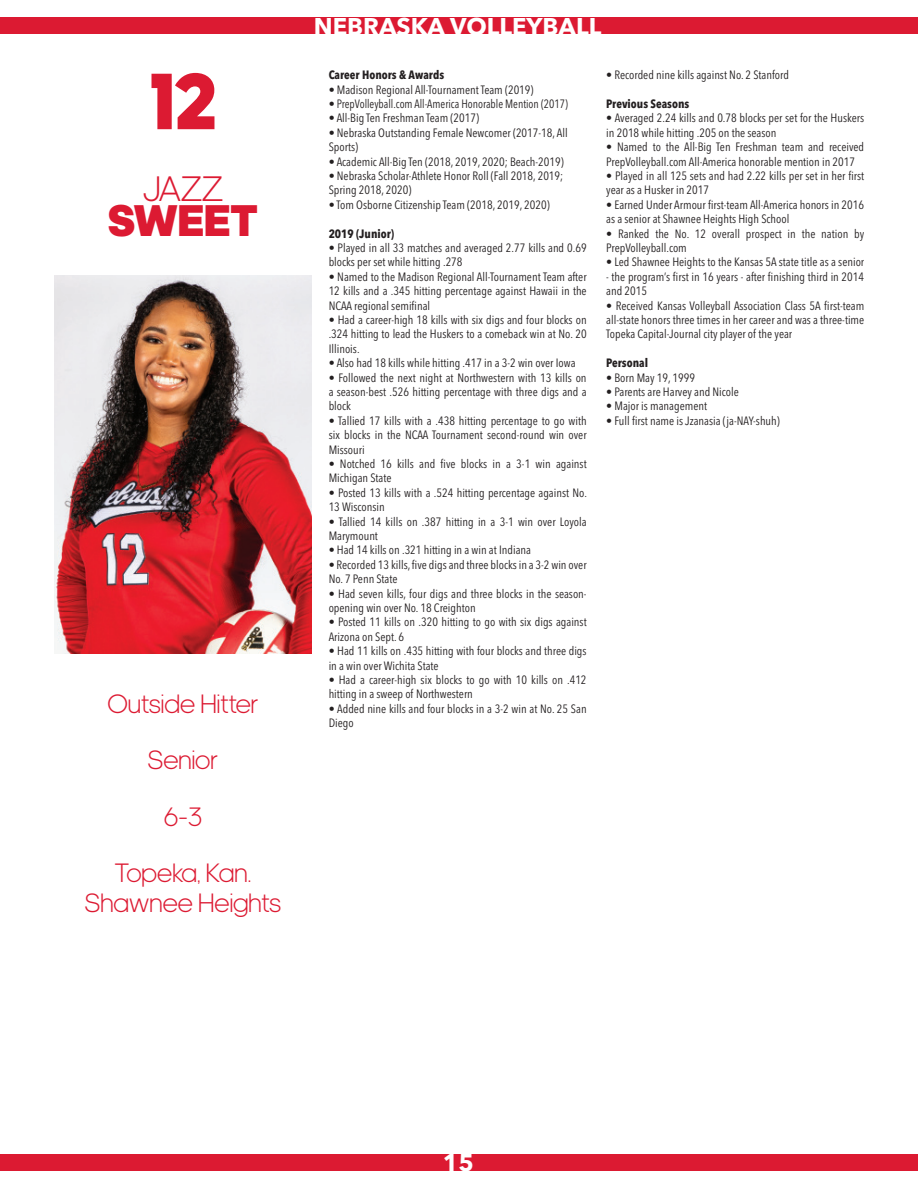
<style>
.page{position:relative;width:918px;height:1188px;background:#fff}
.page>*{position:absolute;margin:0;border:0;box-sizing:border-box;transform-origin:0 0}
.t1{font:900 81px "adineue PRO";color:#dc1a32;scale:.92 1}
.t2{font:900 45px "adineue PRO";color:#dc1a32}
.t3{font:300 36px "adineue PRO";color:#dc1a32}
.t4{font:300 27px "adineue PRO";color:#dc1a32}
.t5{font:700 24px "Avenir Next LT Pro";color:#fff}
.t6{font:condensed 12px/14.4px "Avenir Next LT Pro";color:#231f20}
.t7{font:700 condensed 12px "Avenir Next LT Pro";color:#231f20}
</style>
<div class="page">
<div style="left:0;top:1154px;width:918px;height:17px;background:#dc1a32"></div>
<div style="left:0;top:18px;width:918px;height:16px;background:#dc1a32"></div>
<img style="left:54px;top:276px;width:258px;height:377px">
<p class="t1" style="left:150px;top:53px;width:74px">12</p>
<p class="t3" style="left:143px;top:168px;width:81px">JAZZ</p>
<p class="t2" style="left:108px;top:194px;width:151px">SWEET</p>
<p class="t4" style="left:107px;top:688px;width:153px">Outside Hitter</p>
<p class="t4" style="left:148px;top:744px;width:72px">Senior</p>
<p class="t4" style="left:164px;top:801px;width:40px">6-3</p>
<p class="t4" style="left:115px;top:857px;width:138px">Topeka, Kan.</p>
<p class="t4" style="left:85px;top:887px;width:198px">Shawnee Heights</p>
<h3 class="t5" style="left:314px;top:11px;width:289px">NEBRASKA VOLLEYBALL</h3>
<p class="t7" style="left:329px;top:68px;width:117px">Career Honors &amp; Awards</p>
<p class="t6" style="left:329px;top:82px;width:206px">• Madison Regional All-Tournament Team (2019)</p>
<p class="t6" style="left:329px;top:97px;width:241px">• PrepVolleyball.com All-America Honorable Mention (2017)</p>
<p class="t6" style="left:329px;top:111px;width:152px">• All-Big Ten Freshman Team (2017)</p>
<p class="t6" style="left:329px;top:125px;width:240px">• Nebraska Outstanding Female Newcomer (2017-18, All<br>Sports)</p>
<p class="t6" style="left:329px;top:154px;width:237px">• Academic All-Big Ten (2018, 2019, 2020; Beach-2019)</p>
<p class="t6" style="left:329px;top:169px;width:236px">• Nebraska Scholar-Athlete Honor Roll (Fall 2018, 2019;<br>Spring 2018, 2020)</p>
<p class="t6" style="left:329px;top:197px;width:223px">• Tom Osborne Citizenship Team (2018, 2019, 2020)</p>
<p class="t7" style="left:329px;top:226px;width:67px">2019 (Junior)</p>
<p class="t6" style="left:329px;top:241px;width:260px">• Played in all 33 matches and averaged 2.77 kills and 0.69 blocks per set while hitting .278</p>
<p class="t6" style="left:329px;top:269px;width:260px;text-align:justify">• Named to the Madison Regional All-Tournament Team after 12 kills and a .345 hitting percentage against Hawaii in the NCAA regional semifinal</p>
<p class="t6" style="left:329px;top:313px;width:260px;text-align:justify">• Had a career-high 18 kills with six digs and four blocks on .324 hitting to lead the Huskers to a comeback win at No. 20<br>Illinois.</p>
<p class="t6" style="left:329px;top:356px;width:248px">• Also had 18 kills while hitting .417 in a 3-2 win over Iowa</p>
<p class="t6" style="left:329px;top:370px;width:259px;text-align:justify">• Followed the next night at Northwestern with 13 kills on a season-best .526 hitting percentage with three digs and a block</p>
<p class="t6" style="left:329px;top:413px;width:260px;text-align:justify">• Tallied 17 kills with a .438 hitting percentage to go with six blocks in the NCAA Tournament second-round win over Missouri</p>
<p class="t6" style="left:329px;top:457px;width:260px">• Notched 16 kills and five blocks in a 3-1 win against<br>Michigan State</p>
<p class="t6" style="left:329px;top:485px;width:260px">• Posted 13 kills with a .524 hitting percentage against No.<br>13 Wisconsin</p>
<p class="t6" style="left:329px;top:514px;width:260px">• Tallied 14 kills on .387 hitting in a 3-1 win over Loyola<br>Marymount</p>
<p class="t6" style="left:329px;top:543px;width:204px">• Had 14 kills on .321 hitting in a win at Indiana</p>
<p class="t6" style="left:329px;top:557px;width:259px">• Recorded 13 kills, five digs and three blocks in a 3-2 win over<br>No. 7 Penn State</p>
<p class="t6" style="left:329px;top:586px;width:259px">• Had seven kills, four digs and three blocks in the season&shy;opening win over No. 18 Creighton</p>
<p class="t6" style="left:329px;top:615px;width:260px">• Posted 11 kills on .320 hitting to go with six digs against<br>Arizona on Sept. 6</p>
<p class="t6" style="left:329px;top:644px;width:259px">• Had 11 kills on .435 hitting with four blocks and three digs in a win over Wichita State</p>
<p class="t6" style="left:329px;top:673px;width:259px">• Had a career-high six blocks to go with 10 kills on .412 hitting in a sweep of Northwestern</p>
<p class="t6" style="left:329px;top:701px;width:260px">• Added nine kills and four blocks in a 3-2 win at No. 25 San<br>Diego</p>
<p class="t6" style="left:606px;top:68px;width:184px">• Recorded nine kills against No. 2 Stanford</p>
<p class="t7" style="left:606px;top:97px;width:85px">Previous Seasons</p>
<p class="t6" style="left:606px;top:111px;width:259px">• Averaged 2.24 kills and 0.78 blocks per set for the Huskers in 2018 while hitting .205 on the season</p>
<p class="t6" style="left:606px;top:140px;width:259px">• Named to the All-Big Ten Freshman team and received<br>PrepVolleyball.com All-America honorable mention in 2017</p>
<p class="t6" style="left:606px;top:169px;width:260px">• Played in all 125 sets and had 2.22 kills per set in her first year as a Husker in 2017</p>
<p class="t6" style="left:606px;top:197px;width:259px">• Earned Under Armour first-team All-America honors in 2016 as a senior at Shawnee Heights High School</p>
<p class="t6" style="left:606px;top:226px;width:260px">• Ranked the No. 12 overall prospect in the nation by<br>PrepVolleyball.com</p>
<p class="t6" style="left:606px;top:255px;width:260px">• Led Shawnee Heights to the Kansas 5A state title as a senior</p>
<p class="t6" style="left:606px;top:269px;width:259px">- the program’s first in 16 years - after finishing third in 2014 and 2015</p>
<p class="t6" style="left:606px;top:298px;width:260px;text-align:justify">• Received Kansas Volleyball Association Class 5A first-team all-state honors three times in her career and was a three-time Topeka Capital-Journal city player of the year</p>
<p class="t7" style="left:606px;top:356px;width:43px">Personal</p>
<p class="t6" style="left:606px;top:370px;width:90px">• Born May 19, 1999</p>
<p class="t6" style="left:606px;top:385px;width:134px">• Parents are Harvey and Nicole</p>
<p class="t6" style="left:606px;top:399px;width:102px">• Major is management</p>
<p class="t6" style="left:606px;top:413px;width:175px">• Full first name is Jzanasia (ja-NAY-shuh)</p>
<h3 class="t5" style="left:443px;top:1148px;width:33px">15</h3>
</div>
